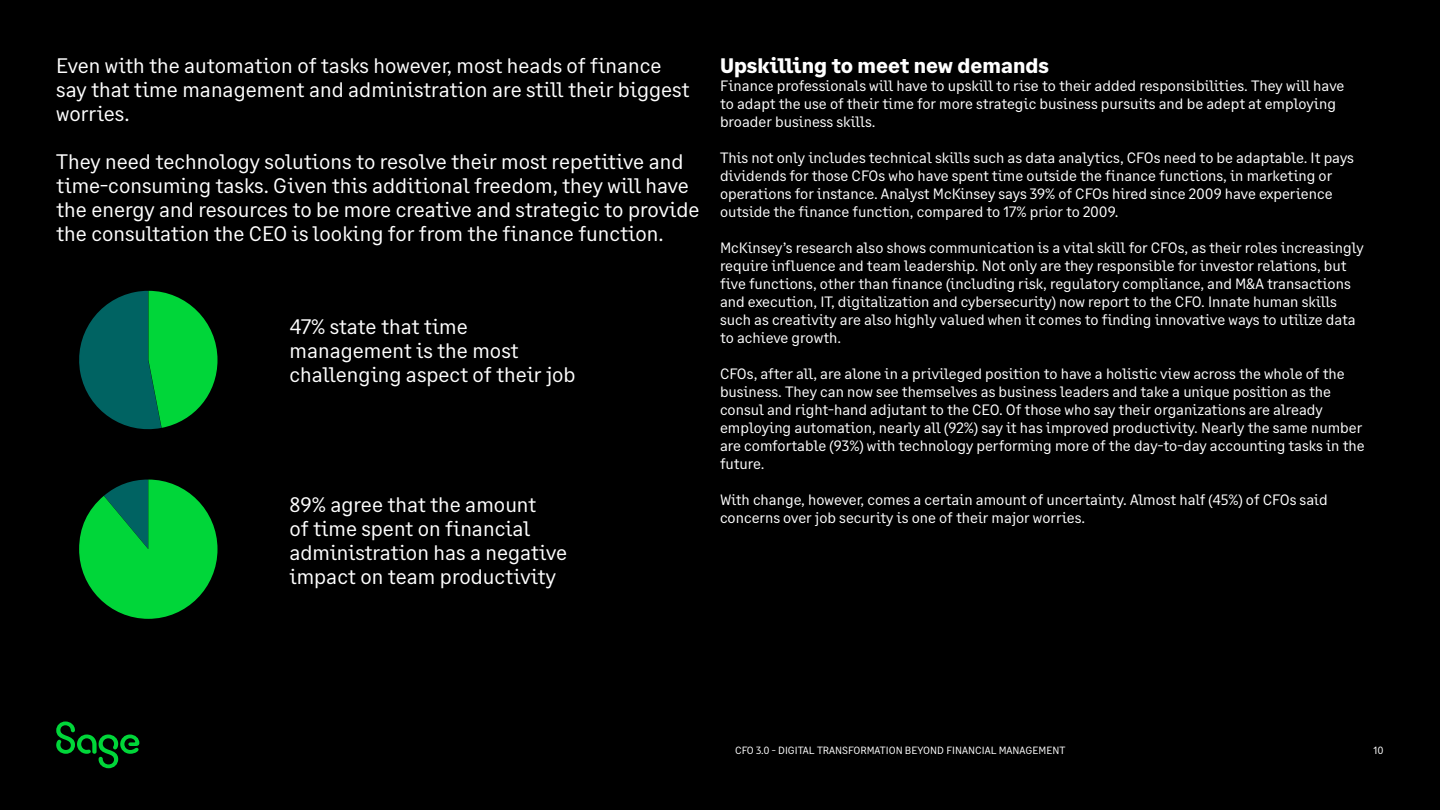
<style>
.page{position:relative;width:1440px;height:810px;background:#000}
.page>*{position:absolute;margin:0;border:0;box-sizing:border-box;transform-origin:0 0}
.t1{font:21px/24px "Sage Text";color:#fff}
.t2{font:700 21px "Sage Text";color:#fff}
.t3{font:15px/18px "Sage Text";color:#fff}
.t4{font:10.5px "Sage Text";color:#fff}
</style>
<div class="page">
<svg style="left:79px;top:291px;width:138px;height:139px"></svg>
<svg style="left:79px;top:480px;width:139px;height:139px"></svg>
<svg style="left:56px;top:722px;width:83px;height:46px"></svg>
<h1 class="t1" style="left:56px;top:54px;width:635px">Even with the automation of tasks however, most heads of finance say that time management and administration are still their biggest worries.</h1>
<p class="t1" style="left:56px;top:150px;width:645px">They need technology solutions to resolve their most repetitive and time-consuming tasks. Given this additional freedom, they will have the energy and resources to be more creative and strategic to provide the consultation the CEO is looking for from the finance function.</p>
<h1 class="t1" style="left:290px;top:315px;width:288px">47% state that time management is the most challenging aspect of their job</h1>
<h1 class="t1" style="left:290px;top:493px;width:279px">89% agree that the amount<br>of time spent on financial administration has a negative impact on team productivity</h1>
<h1 class="t2" style="left:720px;top:53px;width:330px">Upskilling to meet new demands</h1>
<p class="t3" style="left:720px;top:77px;width:626px">Finance professionals will have to upskill to rise to their added responsibilities. They will have to adapt the use of their time for more strategic business pursuits and be adept at employing broader business skills.</p>
<p class="t3" style="left:720px;top:149px;width:635px">This not only includes technical skills such as data analytics, CFOs need to be adaptable. It pays dividends for those CFOs who have spent time outside the finance functions, in marketing or operations for instance. Analyst McKinsey says 39% of CFOs hired since 2009 have experience outside the finance function, compared to 17% prior to 2009.</p>
<p class="t3" style="left:720px;top:239px;width:645px">McKinsey’s research also shows communication is a vital skill for CFOs, as their roles increasingly require influence and team leadership. Not only are they responsible for investor relations, but five functions, other than finance (including risk, regulatory compliance, and M&amp;A transactions and execution, IT, digitalization and cybersecurity) now report to the CFO. Innate human skills such as creativity are also highly valued when it comes to finding innovative ways to utilize data to achieve growth.</p>
<p class="t3" style="left:720px;top:365px;width:646px">CFOs, after all, are alone in a privileged position to have a holistic view across the whole of the business. They can now see themselves as business leaders and take a unique position as the consul and right-hand adjutant to the CEO. Of those who say their organizations are already employing automation, nearly all (92%) say it has improved productivity. Nearly the same number are comfortable (93%) with technology performing more of the day-to-day accounting tasks in the future.</p>
<p class="t3" style="left:720px;top:491px;width:609px">With change, however, comes a certain amount of uncertainty. Almost half (45%) of CFOs said concerns over job security is one of their major worries.</p>
<p class="t4" style="left:735px;top:744px;width:332px">CFO 3.0 - DIGITAL TRANSFORMATION BEYOND FINANCIAL MANAGEMENT</p>
<p class="t4" style="left:1374px;top:744px;width:12px">10</p>
</div>
